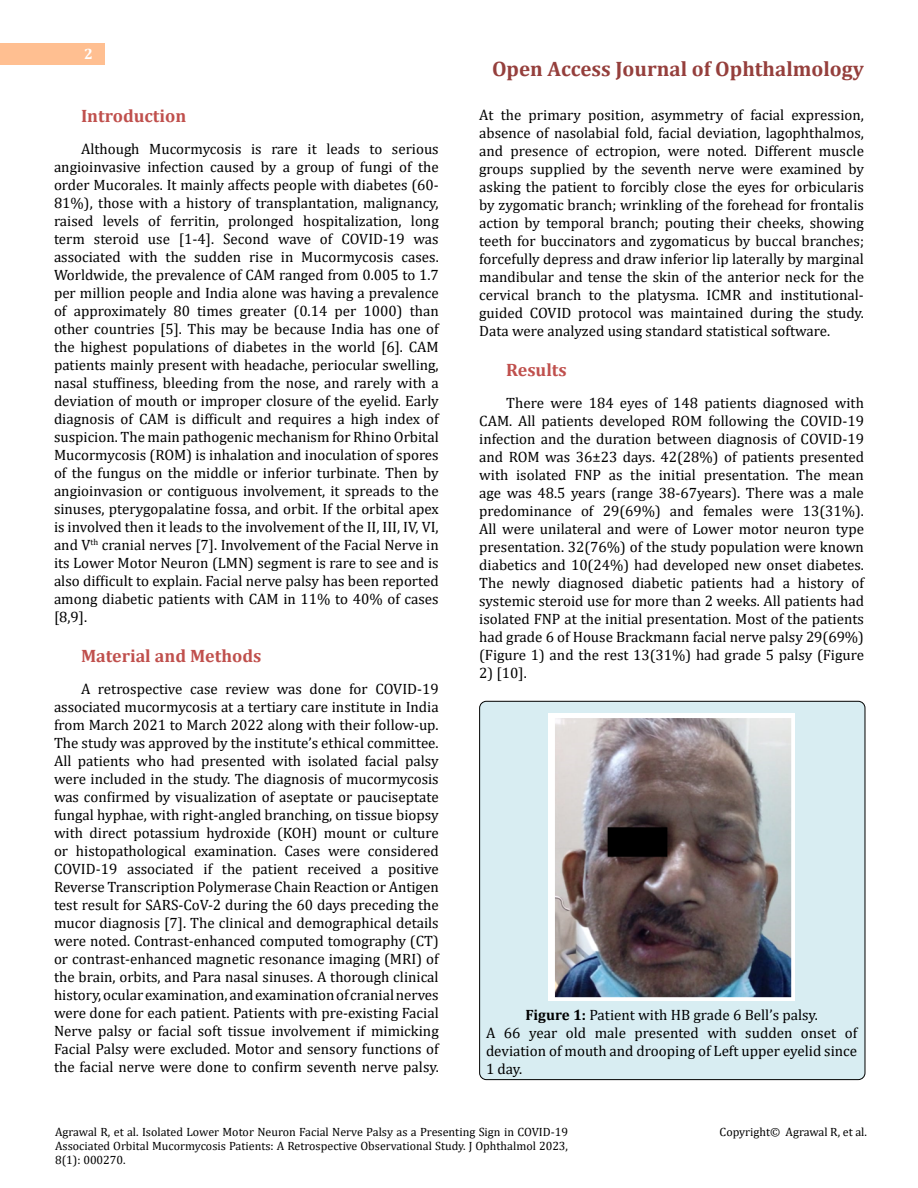
<style>
.page{position:relative;width:918px;height:1188px;background:#fff}
.page>*{position:absolute;margin:0;border:0;box-sizing:border-box;transform-origin:0 0}
.t1{font:700 21px "Cambria";color:#953f3c}
.t2{font:700 18px "Cambria";color:#c0504d}
.t3{font:15px/18px "Cambria";color:#000;text-align:justify}
.t4{font:700 15px "Cambria";color:#fff}
.t5{font:12px/14.4px "Cambria";color:#000;text-align:justify}
.s1{font-weight:700}
</style>
<div class="page">
<div style="left:0;top:43px;width:105px;height:21px;background:#ffbf91"></div>
<div style="left:480px;top:701px;width:385px;height:379px;background:#d8edf2;border-radius:7px"></div>
<div style="left:479px;top:701px;width:386px;height:379px;border:1px solid #000;border-radius:7px"></div>
<img style="left:548px;top:714px;width:247px;height:287px">
<p class="t4" style="left:84px;top:44px;width:10px">2</p>
<p class="t2" style="left:81px;top:103px;width:107px">Introduction</p>
<p class="t3" style="left:54px;top:139px;width:386px;text-indent:27px">Although Mucormycosis is rare it leads to serious angioinvasive infection caused by a group of fungi of the order Mucorales. It mainly affects people with diabetes (60- 81%), those with a history of transplantation, malignancy, raised levels of ferritin, prolonged hospitalization, long term steroid use [1-4]. Second wave of COVID-19 was associated with the sudden rise in Mucormycosis cases.<br>Worldwide, the prevalence of CAM ranged from 0.005 to 1.7 per million people and India alone was having a prevalence of approximately 80 times greater (0.14 per 1000) than other countries [5]. This may be because India has one of the highest populations of diabetes in the world [6]. CAM patients mainly present with headache, periocular swelling, nasal stuffiness, bleeding from the nose, and rarely with a deviation of mouth or improper closure of the eyelid. Early diagnosis of CAM is difficult and requires a high index of suspicion. The main pathogenic mechanism for Rhino Orbital Mucormycosis (ROM) is inhalation and inoculation of spores of the fungus on the middle or inferior turbinate. Then by angioinvasion or contiguous involvement, it spreads to the sinuses, pterygopalatine fossa, and orbit. If the orbital apex is involved then it leads to the involvement of the II, III, IV, VI, and V<sup>th</sup> cranial nerves [7]. Involvement of the Facial Nerve in its Lower Motor Neuron (LMN) segment is rare to see and is also difficult to explain. Facial nerve palsy has been reported among diabetic patients with CAM in 11% to 40% of cases [8,9].</p>
<p class="t2" style="left:81px;top:643px;width:182px">Material and Methods</p>
<p class="t3" style="left:54px;top:679px;width:386px;text-indent:27px">A retrospective case review was done for COVID-19 associated mucormycosis at a tertiary care institute in India from March 2021 to March 2022 along with their follow-up.<br>The study was approved by the institute’s ethical committee.<br>All patients who had presented with isolated facial palsy were included in the study. The diagnosis of mucormycosis was confirmed by visualization of aseptate or pauciseptate fungal hyphae, with right-angled branching, on tissue biopsy with direct potassium hydroxide (KOH) mount or culture or histopathological examination. Cases were considered COVID-19 associated if the patient received a positive Reverse Transcription Polymerase Chain Reaction or Antigen test result for SARS-CoV-2 during the 60 days preceding the mucor diagnosis [7]. The clinical and demographical details were noted. Contrast-enhanced computed tomography (CT) or contrast-enhanced magnetic resonance imaging (MRI) of the brain, orbits, and Para nasal sinuses. A thorough clinical history, ocular examination, and examination of cranial nerves were done for each patient. Patients with pre-existing Facial Nerve palsy or facial soft tissue involvement if mimicking Facial Palsy were excluded. Motor and sensory functions of the facial nerve were done to confirm seventh nerve palsy.</p>
<h1 class="t1" style="left:492px;top:54px;width:373px">Open Access Journal of Ophthalmology</h1>
<p class="t3" style="left:479px;top:105px;width:386px">At the primary position, asymmetry of facial expression, absence of nasolabial fold, facial deviation, lagophthalmos, and presence of ectropion, were noted. Different muscle groups supplied by the seventh nerve were examined by asking the patient to forcibly close the eyes for orbicularis by zygomatic branch; wrinkling of the forehead for frontalis action by temporal branch; pouting their cheeks, showing teeth for buccinators and zygomaticus by buccal branches; forcefully depress and draw inferior lip laterally by marginal mandibular and tense the skin of the anterior neck for the cervical branch to the platysma. ICMR and institutional&shy;guided COVID protocol was maintained during the study.<br>Data were analyzed using standard statistical software.</p>
<p class="t2" style="left:506px;top:357px;width:62px">Results</p>
<p class="t3" style="left:479px;top:393px;width:386px;text-indent:27px">There were 184 eyes of 148 patients diagnosed with CAM. All patients developed ROM following the COVID-19 infection and the duration between diagnosis of COVID-19 and ROM was 36±23 days. 42(28%) of patients presented with isolated FNP as the initial presentation. The mean age was 48.5 years (range 38-67years). There was a male predominance of 29(69%) and females were 13(31%).<br>All were unilateral and were of Lower motor neuron type presentation. 32(76%) of the study population were known diabetics and 10(24%) had developed new onset diabetes.<br>The newly diagnosed diabetic patients had a history of systemic steroid use for more than 2 weeks. All patients had isolated FNP at the initial presentation. Most of the patients had grade 6 of House Brackmann facial nerve palsy 29(69%) (Figure 1) and the rest 13(31%) had grade 5 palsy (Figure</p>
<p class="t3" style="left:479px;top:663px;width:49px">2) [10].</p>
<p class="t3" style="left:486px;top:1005px;width:373px;text-align:left;text-indent:39px"><span class="s1">Figure 1:</span> Patient with HB grade 6 Bell’s palsy.<br>A 66 year old male presented with sudden onset of deviation of mouth and drooping of Left upper eyelid since 1 day.</p>
<p class="t5" style="left:55px;top:1124px;width:515px">Agrawal R, et al. Isolated Lower Motor Neuron Facial Nerve Palsy as a Presenting Sign in COVID-19<br>Associated Orbital Mucormycosis Patients: A Retrospective Observational Study. J Ophthalmol 2023, 8(1): 000270.</p>
<p class="t5" style="left:720px;top:1124px;width:149px">Copyright© Agrawal R, et al.</p>
</div>
